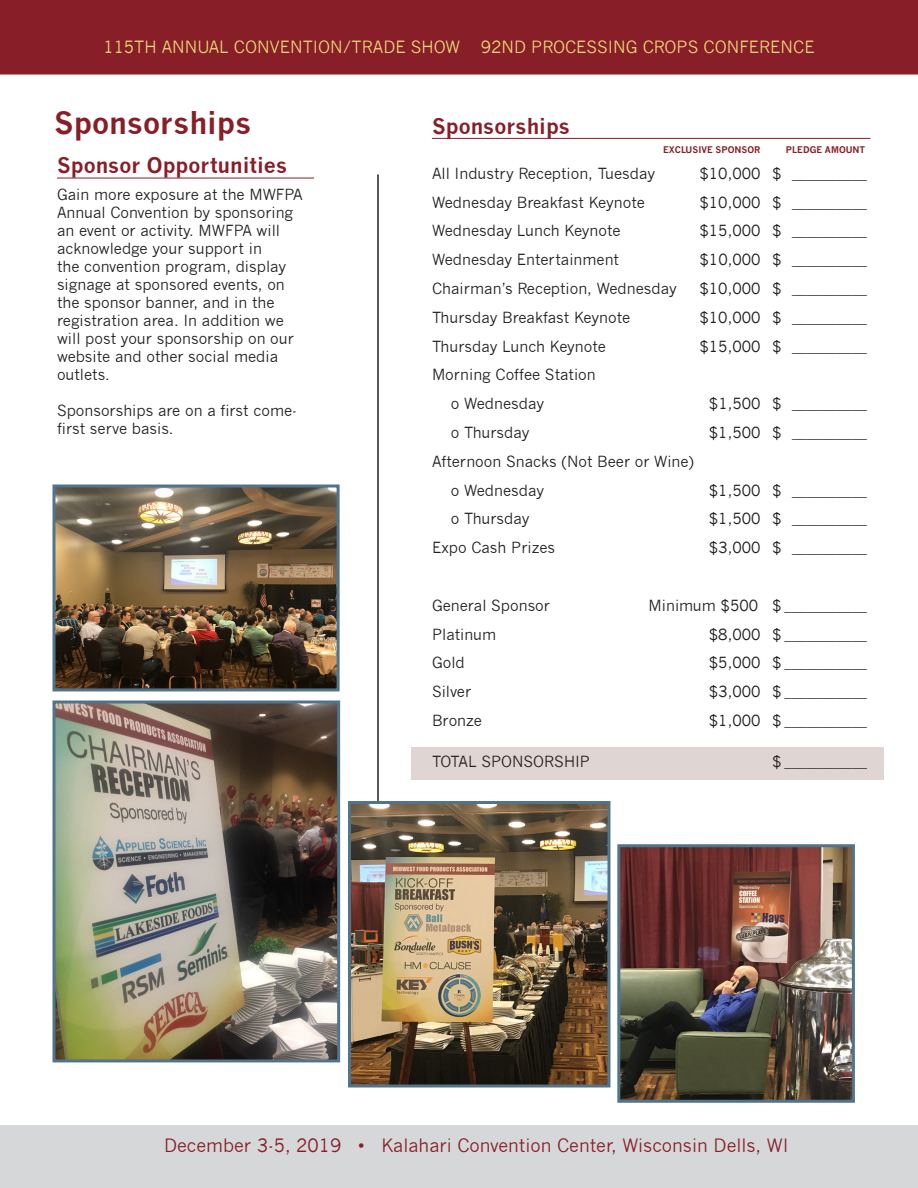
<style>
.page{position:relative;width:918px;height:1188px;background:#fff}
.page>*{position:absolute;margin:0;border:0;box-sizing:border-box;transform-origin:0 0}
.Main_Header{font:700 30px "News Gothic";color:#881e28}
.Sub_Head{font:700 21px "News Gothic";color:#881e28}
.t1{font:18px "News Gothic";color:#881e28}
.t2{font:16.5px "News Gothic";color:#edd778}
.Body_Copy{font:15px/18px "News Gothic";color:#231f20}
.Sub_Head-2{font:700 9px "News Gothic";color:#881e28}
</style>
<div class="page">
<div style="left:0;top:0;width:918px;height:75px;background:#881e28"></div>
<div style="left:0;top:1113px;width:918px;height:75px;background:#d6d7d8"></div>
<div style="left:0;top:1104px;width:918px;height:21px;background:#fff"></div>
<div style="left:411px;top:748px;width:473px;height:32px;background:#dfd5d3"></div>
<hr style="left:57px;top:178px;width:257px;height:1px;background:#881e28">
<hr style="left:432px;top:138px;width:438px;height:1px;background:#881e28">
<hr style="left:377px;top:174px;width:2px;height:852px;background:#231f20">
<img style="left:56px;top:488px;width:280px;height:199px">
<div style="left:52px;top:484px;width:288px;height:207px;border:3px solid #51748b"></div>
<img style="left:621px;top:848px;width:230px;height:251px">
<div style="left:617px;top:844px;width:238px;height:259px;border:3px solid #51748b"></div>
<img style="left:56px;top:704px;width:280px;height:354px">
<div style="left:52px;top:700px;width:288px;height:362px;border:3px solid #51748b"></div>
<img style="left:352px;top:805px;width:254px;height:279px">
<div style="left:348px;top:801px;width:262px;height:287px;border:3px solid #51748b"></div>
<p class="t2" style="left:103px;top:38px;width:358px">115TH ANNUAL CONVENTION/TRADE SHOW</p>
<p class="t2" style="left:481px;top:38px;width:335px">92ND PROCESSING CROPS CONFERENCE</p>
<p class="Main_Header" style="left:54px;top:104px;width:199px">Sponsorships</p>
<p class="Sub_Head" style="left:57px;top:153px;width:232px">Sponsor Opportunities</p>
<p class="Body_Copy" style="left:57px;top:185px;width:247px">Gain more exposure at the MWFPA<br>Annual Convention by sponsoring an event or activity. MWFPA will acknowledge your support in<br>the convention program, display signage at sponsored events, on the sponsor banner, and in the registration area. In addition we will post your sponsorship on our website and other social media outlets.</p>
<p class="Body_Copy" style="left:57px;top:401px;width:241px">Sponsorships are on a first come&shy;first serve basis.</p>
<p class="Sub_Head" style="left:432px;top:113px;width:140px">Sponsorships</p>
<p class="Sub_Head-2" style="left:663px;top:144px;width:99px">EXCLUSIVE SPONSOR</p>
<p class="Sub_Head-2" style="left:786px;top:144px;width:81px">PLEDGE AMOUNT</p>
<p class="Body_Copy" style="left:432px;top:164px;width:225px">All Industry Reception, Tuesday</p>
<p class="Body_Copy" style="left:700px;top:164px;width:169px">$10,000 $ __________</p>
<p class="Body_Copy" style="left:432px;top:193px;width:214px">Wednesday Breakfast Keynote</p>
<p class="Body_Copy" style="left:700px;top:193px;width:169px">$10,000 $ __________</p>
<p class="Body_Copy" style="left:432px;top:222px;width:190px">Wednesday Lunch Keynote</p>
<p class="Body_Copy" style="left:700px;top:222px;width:169px">$15,000 $ __________</p>
<p class="Body_Copy" style="left:432px;top:251px;width:189px">Wednesday Entertainment</p>
<p class="Body_Copy" style="left:700px;top:251px;width:169px">$10,000 $ __________</p>
<p class="Body_Copy" style="left:432px;top:280px;width:246px">Chairman’s Reception, Wednesday</p>
<p class="Body_Copy" style="left:700px;top:280px;width:169px">$10,000 $ __________</p>
<p class="Body_Copy" style="left:432px;top:308px;width:200px">Thursday Breakfast Keynote</p>
<p class="Body_Copy" style="left:700px;top:308px;width:169px">$10,000 $ __________</p>
<p class="Body_Copy" style="left:432px;top:337px;width:176px">Thursday Lunch Keynote</p>
<p class="Body_Copy" style="left:700px;top:337px;width:169px">$15,000 $ __________</p>
<p class="Body_Copy" style="left:432px;top:366px;width:165px">Morning Coffee Station</p>
<p class="Body_Copy" style="left:451px;top:395px;width:95px">o Wednesday</p>
<p class="Body_Copy" style="left:709px;top:395px;width:160px">$1,500 $ __________</p>
<p class="Body_Copy" style="left:451px;top:424px;width:80px">o Thursday</p>
<p class="Body_Copy" style="left:709px;top:424px;width:160px">$1,500 $ __________</p>
<p class="Body_Copy" style="left:432px;top:452px;width:264px">Afternoon Snacks (Not Beer or Wine)</p>
<p class="Body_Copy" style="left:451px;top:481px;width:95px">o Wednesday</p>
<p class="Body_Copy" style="left:709px;top:481px;width:160px">$1,500 $ __________</p>
<p class="Body_Copy" style="left:451px;top:510px;width:80px">o Thursday</p>
<p class="Body_Copy" style="left:709px;top:510px;width:160px">$1,500 $ __________</p>
<p class="Body_Copy" style="left:432px;top:539px;width:125px">Expo Cash Prizes</p>
<p class="Body_Copy" style="left:709px;top:539px;width:160px">$3,000 $ __________</p>
<p class="Body_Copy" style="left:432px;top:596px;width:120px">General Sponsor</p>
<p class="Body_Copy" style="left:649px;top:596px;width:220px">Minimum $500 $ ___________</p>
<p class="Body_Copy" style="left:432px;top:625px;width:66px">Platinum</p>
<p class="Body_Copy" style="left:709px;top:625px;width:160px">$8,000 $ ___________</p>
<p class="Body_Copy" style="left:432px;top:654px;width:34px">Gold</p>
<p class="Body_Copy" style="left:709px;top:654px;width:160px">$5,000 $ ___________</p>
<p class="Body_Copy" style="left:432px;top:683px;width:41px">Silver</p>
<p class="Body_Copy" style="left:709px;top:683px;width:160px">$3,000 $ ___________</p>
<p class="Body_Copy" style="left:432px;top:712px;width:52px">Bronze</p>
<p class="Body_Copy" style="left:709px;top:712px;width:160px">$1,000 $ ___________</p>
<p class="Body_Copy" style="left:432px;top:753px;width:160px">TOTAL SPONSORSHIP</p>
<p class="Body_Copy" style="left:772px;top:753px;width:96px">$ ___________</p>
<p class="t1" style="left:164px;top:1135px;width:626px">December 3-5, 2019 • Kalahari Convention Center, Wisconsin Dells, WI</p>
</div>
